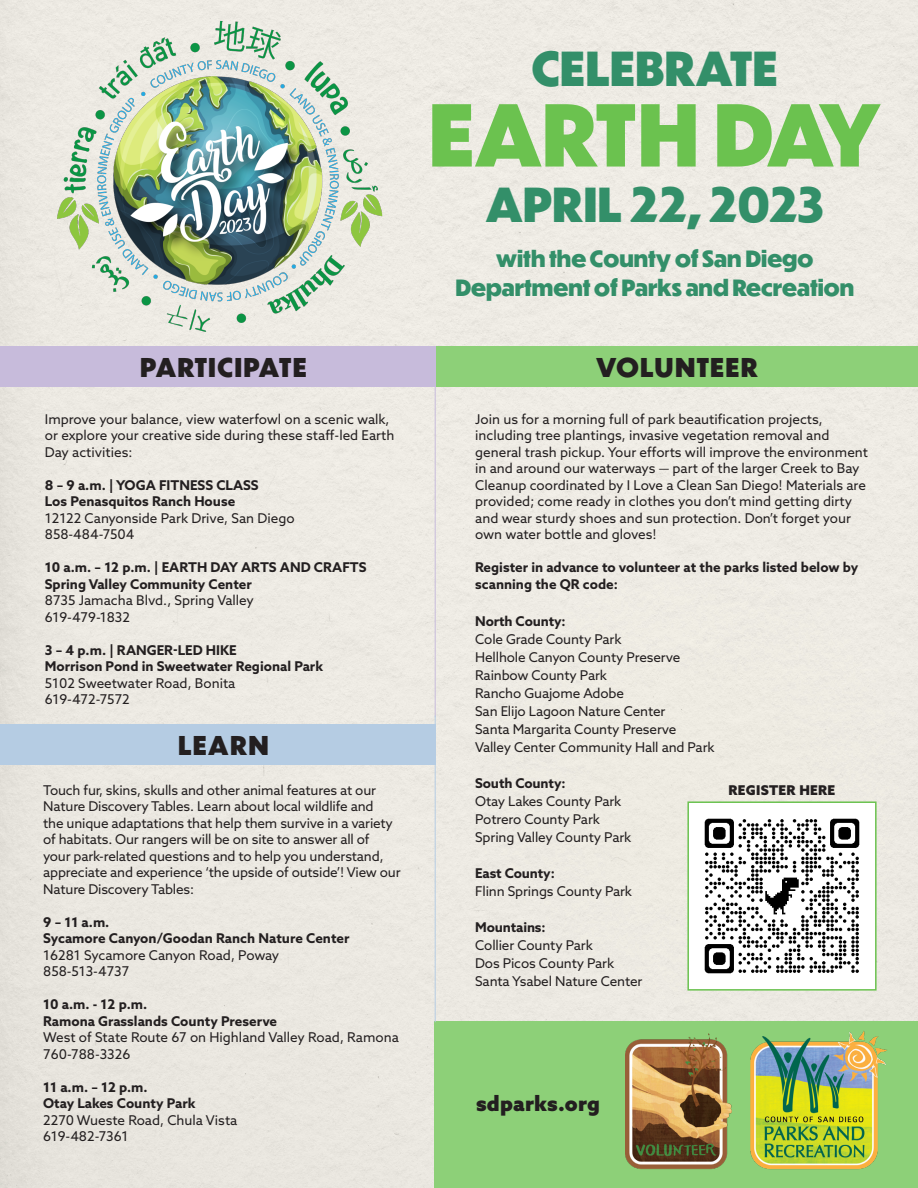
<style>
.page{position:relative;width:918px;height:1188px;background:#fff}
.page>*{position:absolute;margin:0;border:0;box-sizing:border-box;transform-origin:0 0}
.t1{font:800 83.55px "Dunbar Tall";letter-spacing:-.015em;color:#6bc24f}
.t2{font:800 46.05px "Dunbar Tall";color:#338f69}
.t3{font:800 25.5px "Dunbar Tall";letter-spacing:.05em;color:#231f20}
.t4{font:800 22.05px "Dunbar Tall";color:#338f69}
.t5{font:900 21px "Azo Sans";letter-spacing:.01em;color:#231f20}
.t6{font:13.5px/16.5px "Azo Sans";letter-spacing:-.01em;color:#231f20}
.t7{font:700 13.5px/16.5px "Azo Sans";color:#231f20}
.t8{font:900 13.5px "Azo Sans";letter-spacing:.02em;color:#231f20}
</style>
<div class="page">
<div style="left:434px;top:346px;width:484px;height:41px;background:#8dd078"></div>
<div style="left:435px;top:1022px;width:483px;height:166px;background:#8dd078"></div>
<img style="left:750px;top:1031px;width:137px;height:139px">
<img style="left:625px;top:1033px;width:107px;height:137px">
<svg style="left:687px;top:801px;width:190px;height:190px"></svg>
<hr style="left:435px;top:367px;width:1px;height:350px;background:#c7bbdb">
<hr style="left:435px;top:716px;width:1px;height:306px;background:#b5cce3">
<img style="left:52px;top:11px;width:344px;height:333px">
<div style="left:0;top:724px;width:435px;height:41px;background:#b5cce3"></div>
<div style="left:0;top:346px;width:435px;height:41px;background:#c7bbdb"></div>
<p class="t3" style="left:140px;top:349px;width:168px">PARTICIPATE</p>
<p class="t6" style="left:45px;top:410px;width:351px">Improve your balance, view waterfowl on a scenic walk, or explore your creative side during these staff-led Earth<br>Day activities:</p>
<p class="t7" style="left:45px;top:476px;width:215px">8 – 9 a.m. | YOGA FITNESS CLASS</p>
<p class="t7" style="left:45px;top:493px;width:192px">Los Penasquitos Ranch House</p>
<p class="t6" style="left:45px;top:509px;width:251px">12122 Canyonside Park Drive, San Diego</p>
<p class="t6" style="left:45px;top:526px;width:91px">858-484-7504</p>
<p class="t7" style="left:45px;top:559px;width:323px">10 a.m. – 12 p.m. | EARTH DAY ARTS AND CRAFTS</p>
<p class="t7" style="left:45px;top:575px;width:208px">Spring Valley Community Center</p>
<p class="t6" style="left:45px;top:592px;width:211px">8735 Jamacha Blvd., Spring Valley</p>
<p class="t6" style="left:45px;top:608px;width:87px">619-479-1832</p>
<p class="t7" style="left:45px;top:641px;width:193px">3 – 4 p.m. | RANGER-LED HIKE</p>
<p class="t7" style="left:45px;top:658px;width:280px">Morrison Pond in Sweetwater Regional Park</p>
<p class="t6" style="left:45px;top:674px;width:192px">5102 Sweetwater Road, Bonita</p>
<p class="t6" style="left:45px;top:691px;width:86px">619-472-7572</p>
<p class="t3" style="left:178px;top:726px;width:92px">LEARN</p>
<p class="t6" style="left:43px;top:782px;width:359px">Touch fur, skins, skulls and other animal features at our Nature Discovery Tables. Learn about local wildlife and<br>the unique adaptations that help them survive in a variety of habitats. Our rangers will be on site to answer all of<br>your park-related questions and to help you understand, appreciate and experience ‘the upside of outside’! View our Nature Discovery Tables:</p>
<p class="t7" style="left:43px;top:913px;width:68px">9 – 11 a.m.</p>
<p class="t7" style="left:43px;top:930px;width:308px">Sycamore Canyon/Goodan Ranch Nature Center</p>
<p class="t6" style="left:43px;top:947px;width:238px">16281 Sycamore Canyon Road, Poway</p>
<p class="t6" style="left:43px;top:963px;width:88px">858-513-4737</p>
<p class="t7" style="left:43px;top:996px;width:106px">10 a.m. - 12 p.m.</p>
<p class="t7" style="left:43px;top:1012px;width:235px">Ramona Grasslands County Preserve</p>
<p class="t6" style="left:43px;top:1029px;width:357px">West of State Route 67 on Highland Valley Road, Ramona</p>
<p class="t6" style="left:43px;top:1046px;width:89px">760-788-3326</p>
<p class="t7" style="left:43px;top:1078px;width:106px">11 a.m. – 12 p.m.</p>
<p class="t7" style="left:43px;top:1095px;width:154px">Otay Lakes County Park</p>
<p class="t6" style="left:43px;top:1112px;width:196px">2270 Wueste Road, Chula Vista</p>
<p class="t6" style="left:43px;top:1128px;width:87px">619-482-7361</p>
<p class="t2" style="left:532px;top:35px;width:248px">CELEBRATE</p>
<p class="t1" style="left:429px;top:73px;width:454px">EARTH DAY</p>
<p class="t2" style="left:486px;top:170px;width:339px">APRIL 22, 2023</p>
<p class="t4" style="left:496px;top:242px;width:319px">with the County of San Diego</p>
<p class="t4" style="left:455px;top:272px;width:400px">Department of Parks and Recreation</p>
<p class="t3" style="left:596px;top:349px;width:164px">VOLUNTEER</p>
<p class="t6" style="left:475px;top:410px;width:394px">Join us for a morning full of park beautification projects, including tree plantings, invasive vegetation removal and general trash pickup. Your efforts will improve the environment in and around our waterways — part of the larger Creek to Bay Cleanup coordinated by I Love a Clean San Diego! Materials are provided; come ready in clothes you don’t mind getting dirty and wear sturdy shoes and sun protection. Don’t forget your own water bottle and gloves!</p>
<p class="t7" style="left:475px;top:559px;width:385px">Register in advance to volunteer at the parks listed below by scanning the QR code:</p>
<p class="t7" style="left:475px;top:612px;width:92px">North County:</p>
<p class="t6" style="left:475px;top:631px;width:148px">Cole Grade County Park</p>
<p class="t6" style="left:475px;top:649px;width:207px">Hellhole Canyon County Preserve</p>
<p class="t6" style="left:475px;top:666px;width:150px;line-height:18px">Rainbow County Park<br>Rancho Guajome Adobe</p>
<p class="t6" style="left:475px;top:703px;width:192px">San Elijo Lagoon Nature Center</p>
<p class="t6" style="left:475px;top:721px;width:203px">Santa Margarita County Preserve</p>
<p class="t6" style="left:475px;top:739px;width:241px">Valley Center Community Hall and Park</p>
<p class="t7" style="left:475px;top:774px;width:92px">South County:</p>
<p class="t6" style="left:475px;top:793px;width:148px">Otay Lakes County Park</p>
<p class="t6" style="left:475px;top:811px;width:126px">Potrero County Park</p>
<p class="t6" style="left:475px;top:829px;width:158px">Spring Valley County Park</p>
<p class="t7" style="left:475px;top:864px;width:81px">East County:</p>
<p class="t6" style="left:475px;top:883px;width:158px">Flinn Springs County Park</p>
<p class="t7" style="left:475px;top:918px;width:72px">Mountains:</p>
<p class="t6" style="left:475px;top:937px;width:119px">Collier County Park</p>
<p class="t6" style="left:475px;top:955px;width:141px">Dos Picos County Park</p>
<p class="t6" style="left:475px;top:973px;width:169px">Santa Ysabel Nature Center</p>
<p class="t8" style="left:729px;top:781px;width:108px">REGISTER HERE</p>
<p class="t5" style="left:476px;top:1089px;width:126px">sdparks.org</p>
</div>
